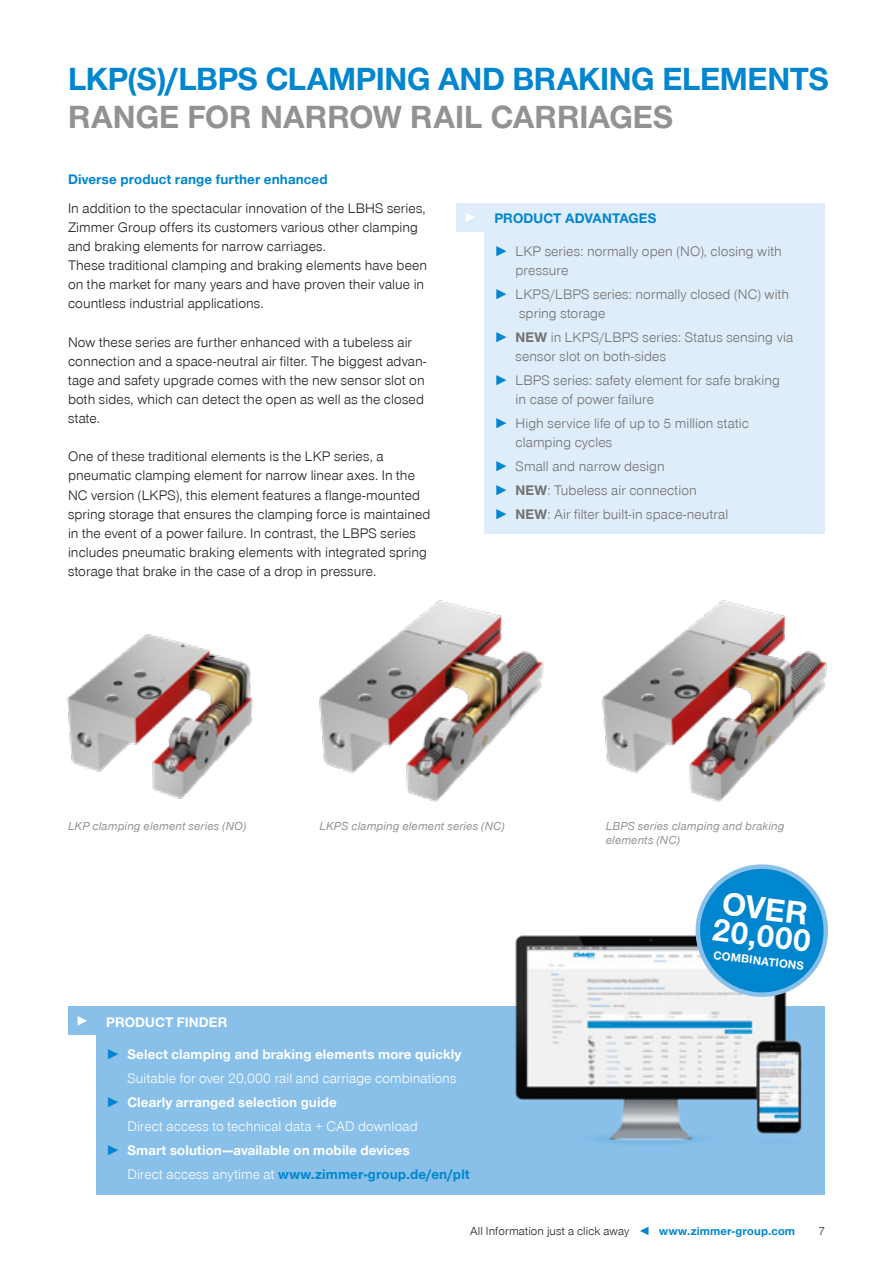
<style>
.page{position:relative;width:893px;height:1263px;background:#fff}
.page>*{position:absolute;margin:0;border:0;box-sizing:border-box;transform-origin:0 0}
.CB_AF_Headline_22_25{font:700 33px/37.5px "Zimmer Group Sans Global";letter-spacing:-.01em;color:#0086ce}
.CB_AF_Headline_22_25-2{font:700 33px/27px "Zimmer Group Sans Global";color:#fff}
.CB_AF_Fließtext_link{font:300 14.25px/19.2px "Zimmer Group Sans Global";letter-spacing:.005em;color:#1d1d1b}
.t1{font:300 14.25px/19.2px "Zimmer Group Sans Global";letter-spacing:.005em;color:#70706f}
.t2{font:300 14.25px/23.9px "Zimmer Group Sans Global";letter-spacing:.005em;color:#fff}
.CB_AF_Headline_9_5_1{font:700 14.25px/23.9px "Zimmer Group Sans Global";letter-spacing:.01em;color:#fff}
.CB_AF_Fließtext_link-2{font:700 14.25px "Zimmer Group Sans Global";letter-spacing:.01em;color:#0086ce}
.CB_AF_Headline_9_5_1-2{font:700 14.25px "Zimmer Group Sans Global";letter-spacing:.01em;color:#0086ce}
.CB_AF_Seitenzahl_Ill{font:italic 12px/14.4px "Zimmer Group Sans Global";letter-spacing:.015em;color:#939292}
.CB_AF_Seitenzahl_Ill-2{font:300 12px "Zimmer Group Sans Global";letter-spacing:.01em;color:#1d1d1b}
.CB_AF_Headline_22_25-3{font:700 12px "Zimmer Group Sans Global";color:#fff}
.s1{color:#939292}
.s2{font-weight:700;color:#0086ce}
.s3{font-weight:700}
.s4{color:#0086ce}
.s5{font-weight:300}
</style>
<div class="page">
<div style="left:456px;top:203px;width:29px;height:29px;background:#dfecfa"></div>
<svg style="left:466px;top:213px;width:9px;height:9px"></svg>
<div style="left:485px;top:203px;width:340px;height:330px;background:#dfecfa"></div>
<div style="left:68px;top:1006px;width:29px;height:29px;background:#88c0e9"></div>
<svg style="left:78px;top:1016px;width:9px;height:9px"></svg>
<div style="left:97px;top:1006px;width:728px;height:189px;background:#88c0e9"></div>
<img style="left:515px;top:935px;width:287px;height:199px">
<svg style="left:574px;top:1132px;width:151px;height:14px"></svg>
<div style="left:750px;top:1138px;width:56px;height:6px;background:#83bce7;border-radius:50%"></div>
<svg style="left:689px;top:880px;width:140px;height:119px"></svg>
<img style="left:67px;top:634px;width:187px;height:165px">
<img style="left:319px;top:489px;width:269px;height:313px">
<img style="left:588px;top:533px;width:239px;height:347px">
<p class="CB_AF_Headline_22_25" style="left:68px;top:60px;width:762px">LKP(S)/LBPS CLAMPING AND BRAKING ELEMENTS<br><span class="s1">RANGE FOR NARROW RAIL CARRIAGES</span></p>
<p class="CB_AF_Fließtext_link-2" style="left:68px;top:171px;width:261px">Diverse product range further enhanced</p>
<p class="CB_AF_Fließtext_link" style="left:68px;top:198px;width:359px">In addition to the spectacular innovation of the LBHS series,<br>Zimmer Group offers its customers various other clamping and braking elements for narrow carriages.</p>
<p class="CB_AF_Fließtext_link" style="left:68px;top:255px;width:361px">These traditional clamping and braking elements have been on the market for many years and have proven their value in countless industrial applications.</p>
<p class="CB_AF_Fließtext_link" style="left:68px;top:332px;width:360px">Now these series are further enhanced with a tubeless air connection and a space-neutral air filter. The biggest advan&shy;tage and safety upgrade comes with the new sensor slot on both sides, which can detect the open as well as the closed state.</p>
<p class="CB_AF_Fließtext_link" style="left:68px;top:447px;width:364px">One of these traditional elements is the LKP series, a pneumatic clamping element for narrow linear axes. In the NC version (LKPS), this element features a flange-mounted spring storage that ensures the clamping force is maintained in the event of a power failure. In contrast, the LBPS series includes pneumatic braking elements with integrated spring storage that brake in the case of a drop in pressure.</p>
<p class="CB_AF_Headline_9_5_1-2" style="left:494px;top:210px;width:164px">PRODUCT ADVANTAGES</p>
<p class="t1" style="left:516px;top:241px;width:268px;text-indent:-21px"><span class="s2">►</span> LKP series: normally open (NO), closing with pressure</p>
<p class="t1" style="left:519px;top:284px;width:272px;text-indent:-25px"><span class="s2">►</span> LKPS/LBPS series: normally closed (NC) with spring storage</p>
<p class="t1" style="left:516px;top:327px;width:279px;text-indent:-21px"><span class="s2">►</span> <span class="s3">NEW</span> in LKPS/LBPS series: Status sensing via sensor slot on both-sides</p>
<p class="t1" style="left:516px;top:370px;width:266px;text-indent:-21px"><span class="s2">►</span> LBPS series: safety element for safe braking in case of power failure</p>
<p class="t1" style="left:516px;top:413px;width:235px;text-indent:-21px"><span class="s2">►</span> High service life of up to 5 million static clamping cycles</p>
<p class="t1" style="left:494px;top:456px;width:172px"><span class="s2">►</span> Small and narrow design</p>
<p class="t1" style="left:494px;top:480px;width:204px"><span class="s2">►</span> <span class="s3">NEW</span>: Tubeless air connection</p>
<p class="t1" style="left:494px;top:504px;width:236px"><span class="s2">►</span> <span class="s3">NEW</span>: Air filter built-in space-neutral</p>
<p class="CB_AF_Seitenzahl_Ill" style="left:68px;top:818px;width:180px">LKP clamping element series (NO)</p>
<p class="CB_AF_Seitenzahl_Ill" style="left:320px;top:818px;width:187px">LKPS clamping element series (NC)</p>
<p class="CB_AF_Seitenzahl_Ill" style="left:606px;top:818px;width:180px">LBPS series clamping and braking elements (NC)</p>
<p class="CB_AF_Headline_9_5_1" style="left:106px;top:1010px;width:123px">PRODUCT FINDER</p>
<p class="t2" style="left:127px;top:1042px;width:336px;text-indent:-21px"><span class="s2">►</span> <span class="s3">Select clamping and braking elements more quickly<br></span>Suitable for over 20,000 rail and carriage combinations</p>
<p class="t2" style="left:127px;top:1090px;width:292px;text-indent:-21px"><span class="s2">►</span> <span class="s3">Clearly arranged selection guide<br></span>Direct access to technical data + CAD download</p>
<p class="CB_AF_Headline_9_5_1" style="left:127px;top:1138px;width:344px;text-indent:-21px"><span class="s4">►</span> Smart solution—available on mobile devices<br><span class="s5">Direct access anytime at</span> <span class="s4">www.zimmer-group.de/en/plt</span></p>
<p class="CB_AF_Headline_22_25-2" style="left:717px;top:889px;width:101px;rotate:7deg">OVER<br>20,000</p>
<p class="CB_AF_Headline_22_25-3" style="left:715px;top:948px;width:92px;rotate:7deg">COMBINATIONS</p>
<p class="CB_AF_Seitenzahl_Ill-2" style="left:470px;top:1223px;width:326px">All Information just a click away <span class="s2">◄ www.zimmer-group.com</span></p>
<p class="CB_AF_Seitenzahl_Ill-2" style="left:818px;top:1223px;width:8px">7</p>
</div>
